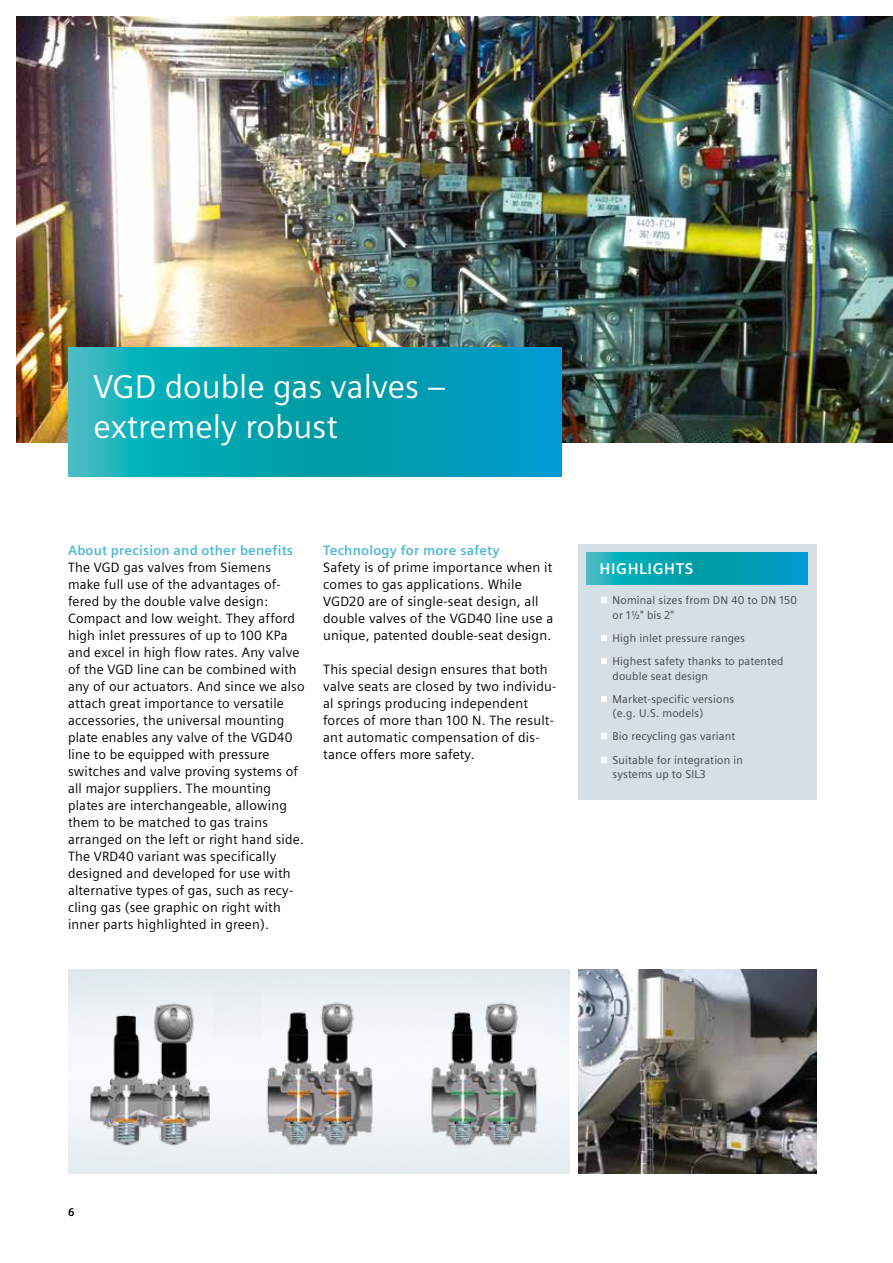
<style>
.page{position:relative;width:893px;height:1263px;background:#fff}
.page>*{position:absolute;margin:0;border:0;box-sizing:border-box;transform-origin:0 0}
.t1{font:33px/39.6px "Siemens Sans";color:#fff}
.t2{font:700 15.6px "Siemens Sans";letter-spacing:.035em;color:#fff}
.t3{font:13.5px/17px "Siemens Sans";letter-spacing:.015em;color:#000}
.t4{font:700 13.5px "Siemens Sans";letter-spacing:.015em;color:#4eb8d4}
.t5{font:11.25px/23.1px "Siemens Sans";letter-spacing:.015em;color:#394448}
.t6{font:700 11.25px "Siemens Sans";color:#000}
</style>
<div class="page">
<img style="left:17px;top:17px;width:876px;height:425px">
<img style="left:578px;top:969px;width:238px;height:205px">
<img style="left:85px;top:991px;width:462px;height:159px">
<svg style="left:68px;top:347px;width:493px;height:129px;background:#06a2b6"></svg>
<div style="left:578px;top:544px;width:238px;height:255px;background:#d5dfe5"></div>
<svg style="left:601px;top:597px;width:5px;height:6px"></svg>
<svg style="left:601px;top:635px;width:5px;height:6px"></svg>
<svg style="left:601px;top:658px;width:5px;height:6px"></svg>
<svg style="left:601px;top:696px;width:5px;height:6px"></svg>
<svg style="left:601px;top:734px;width:5px;height:5px"></svg>
<svg style="left:601px;top:757px;width:5px;height:5px"></svg>
<svg style="left:587px;top:553px;width:221px;height:32px;background:#06a2b6"></svg>
<h1 class="t1" style="left:94px;top:370px;width:354px">VGD double gas valves – extremely robust</h1>
<p class="t4" style="left:68px;top:545px;width:227px">About precision and other benefits</p>
<p class="t3" style="left:68px;top:560px;width:238px">The VGD gas valves from Siemens make full use of the advantages of&shy;fered by the double valve design:<br>Compact and low weight. They afford high inlet pressures of up to 100 KPa and excel in high flow rates. Any valve of the VGD line can be combined with any of our actuators. And since we also attach great importance to versatile accessories, the universal mounting plate enables any valve of the VGD40 line to be equipped with pressure switches and valve proving systems of all major suppliers. The mounting plates are interchangeable, allowing them to be matched to gas trains arranged on the left or right hand side.<br>The VRD40 variant was specifically designed and developed for use with alternative types of gas, such as recy&shy;cling gas (see graphic on right with inner parts highlighted in green).</p>
<p class="t4" style="left:323px;top:545px;width:178px">Technology for more safety</p>
<p class="t3" style="left:323px;top:560px;width:232px">Safety is of prime importance when it comes to gas applications. While VGD20 are of single-seat design, all double valves of the VGD40 line use a unique, patented double-seat design.</p>
<p class="t3" style="left:323px;top:662px;width:235px">This special design ensures that both valve seats are closed by two individu&shy;al springs producing independent forces of more than 100 N. The result&shy;ant automatic compensation of dis&shy;tance offers more safety.</p>
<p class="t2" style="left:600px;top:562px;width:95px">HIGHLIGHTS</p>
<p class="t5" style="left:613px;top:594px;width:186px;line-height:14.7px">Nominal sizes from DN 40 to DN 150 or 1½" bis 2"</p>
<p class="t5" style="left:613px;top:627px;width:172px">High inlet pressure ranges<br>Highest safety thanks to patented</p>
<p class="t5" style="left:613px;top:665px;width:123px">double seat design<br>Market-specific versions</p>
<p class="t5" style="left:613px;top:703px;width:132px">(e.g. U.S. models)<br>Bio recycling gas variant<br>Suitable for integration in</p>
<p class="t5" style="left:613px;top:764px;width:95px">systems up to SIL3</p>
<p class="t6" style="left:68px;top:1208px;width:8px">6</p>
</div>
